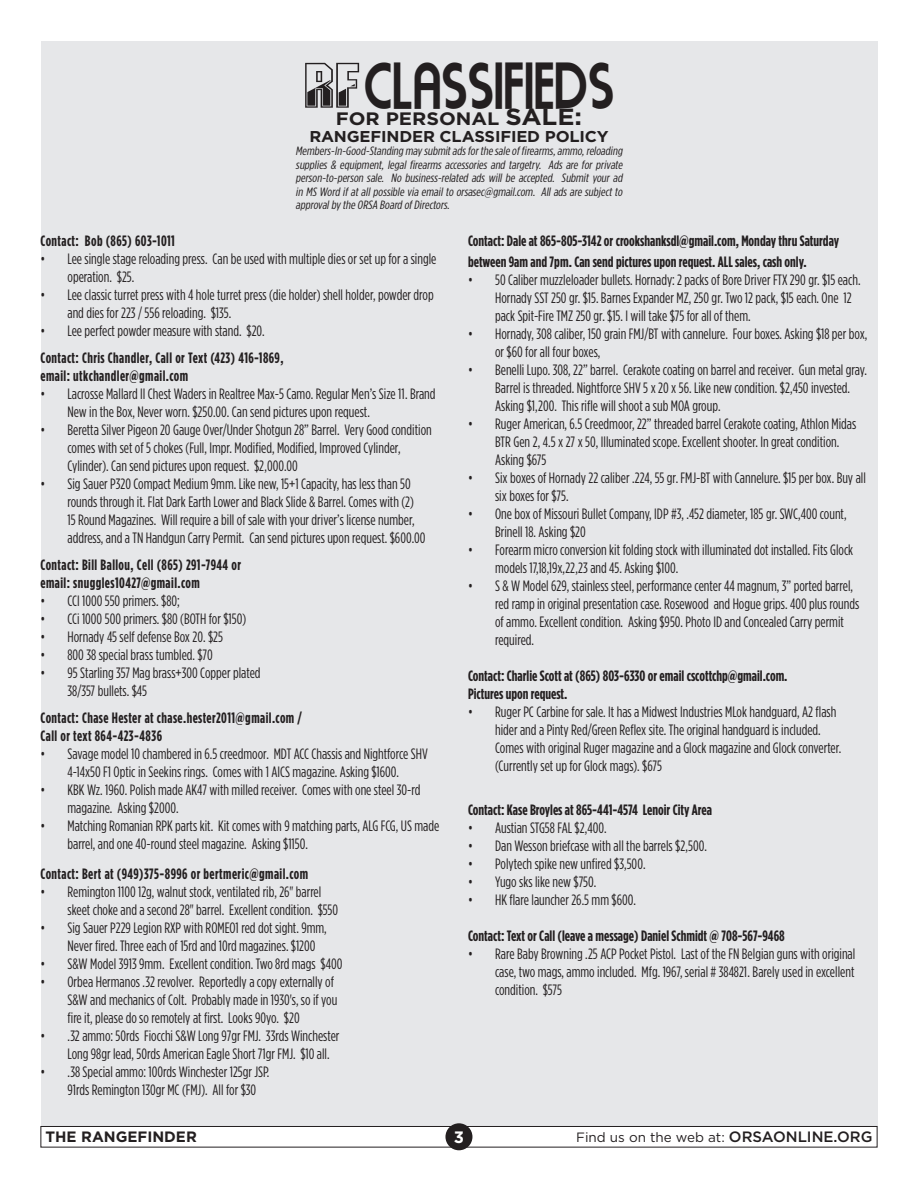
<style>
.page{position:relative;width:918px;height:1188px;background:#fff}
.page>*{position:absolute;margin:0;border:0;box-sizing:border-box;transform-origin:0 0}
.t1{font:57.15px "Moderna";color:#231f20;scale:.82 1}
.t2{font:700 18px "Gotham";color:#231f20;scale:1.1 1}
.t3{font:700 16.5px "Gotham";color:#fff}
.t4{font:700 15.6px "Gotham";letter-spacing:-.01em;color:#231f20;scale:1.05 1}
.t5{font:15px/18px "Gotham Condensed";color:#231f20}
.t6{font:700 15px/21.6px "Gotham Condensed";color:#231f20}
.t7{font:700 15px/18px "Gotham Condensed";letter-spacing:.03em;color:#231f20}
.t8{font:700 15px "Gotham";color:#231f20}
.t9{font:13.5px "Gotham";color:#231f20}
.t10{font:italic 12px/13.5px "Gotham Condensed";color:#231f20;text-align:justify;scale:1.1 1}
.s1{font-family:"Gunmetal";font-size:60.75px}
.s2{font-size:23.4px}
.s3{font-weight:500;font-size:15px}
</style>
<div class="page">
<div style="left:41px;top:41px;width:837px;height:1085px;background:#e6e7e9"></div>
<div style="left:40px;top:1126px;width:838px;height:22px;border:1px solid #231f20"></div>
<div style="left:445px;top:1123px;width:27px;height:27px;background:#231f20;border-radius:50%"></div>
<p class="t1" style="left:305px;top:49px;width:377px"><span class="s1">RF</span>CLASSIFIEDS</p>
<p class="t2" style="left:336px;top:108px;width:225px">FOR PERSONAL <span class="s2">SALE:</span></p>
<p class="t4" style="left:309px;top:127px;width:287px">RANGEFINDER CLASSIFIED POLICY</p>
<p class="t10" style="left:296px;top:144px;width:300px">Members-In-Good-Standing may submitadsforthe sale offirearms,ammo,reloading supplies &amp; equipment, legal firearms accessories and targetry. Ads are for private person-to-person sale. No business-related ads will be accepted. Submit your ad in MS Word ifatallpossible via emailto orsasec@gmail.com. Alladsare subjectto approvalby the ORSA Board ofDirectors.</p>
<p class="t7" style="left:41px;top:231px;width:136px">Contact: Bob (865) 603-1011</p>
<p class="t5" style="left:68px;top:249px;width:370px;text-indent:-27px">• Lee single stage reloading press. Can be used with multiple dies or set up for a single operation. $25.</p>
<p class="t5" style="left:68px;top:285px;width:368px;text-indent:-27px">• Lee classic turret press with 4 hole turret press (die holder) shell holder, powder drop and dies for 223 / 556 reloading. $135.</p>
<p class="t5" style="left:41px;top:321px;width:226px">• Lee perfect powder measure with stand. $20.</p>
<p class="t7" style="left:41px;top:348px;width:245px">Contact: Chris Chandler, Call or Text (423) 416-1869, email: utkchandler@gmail.com</p>
<p class="t5" style="left:68px;top:384px;width:369px;text-indent:-27px">• Lacrosse Mallard II Chest Waders in Realtree Max-5 Camo. Regular Men’s Size 11. Brand<br>New in the Box, Never worn. $250.00. Can send pictures upon request.</p>
<p class="t5" style="left:68px;top:420px;width:366px;text-indent:-27px">• Beretta Silver Pigeon 20 Gauge Over/Under Shotgun 28” Barrel. Very Good condition comes with set of 5 chokes (Full, Impr. Modified, Modified, Improved Cylinder,<br>Cylinder). Can send pictures upon request. $2,000.00</p>
<p class="t5" style="left:68px;top:474px;width:360px;text-indent:-27px">• Sig Sauer P320 Compact Medium 9mm. Like new, 15+1 Capacity, has less than 50 rounds through it. Flat Dark Earth Lower and Black Slide &amp; Barrel. Comes with (2)<br>15 Round Magazines. Will require a bill of sale with your driver’s license number, address, and a TN Handgun Carry Permit. Can send pictures upon request. $600.00</p>
<p class="t7" style="left:41px;top:555px;width:202px">Contact: Bill Ballou, Cell (865) 291-7944 or email: snuggles10427@gmail.com</p>
<p class="t5" style="left:41px;top:591px;width:141px">• CCI 1000 550 primers. $80;</p>
<p class="t5" style="left:41px;top:609px;width:207px">• CCi 1000 500 primers. $80 (BOTH for $150)</p>
<p class="t5" style="left:41px;top:627px;width:184px">• Hornady 45 self defense Box 20. $25</p>
<p class="t5" style="left:41px;top:645px;width:174px">• 800 38 special brass tumbled. $70</p>
<p class="t5" style="left:68px;top:663px;width:195px;text-indent:-27px">• 95 Starling 357 Mag brass+300 Copper plated<br>38/357 bullets. $45</p>
<p class="t7" style="left:41px;top:708px;width:263px">Contact: Chase Hester at chase.hester2011@gmail.com /<br>Call or text 864-423-4836</p>
<p class="t5" style="left:41px;top:744px;width:389px;text-align:center">• Savage model 10 chambered in 6.5 creedmoor. MDT ACC Chassis and Nightforce SHV<br>4-14x50 F1 Optic in Seekins rings. Comes with 1 AICS magazine. Asking $1600.</p>
<p class="t5" style="left:68px;top:780px;width:354px;text-indent:-27px">• KBK Wz. 1960. Polish made AK47 with milled receiver. Comes with one steel 30-rd magazine. Asking $2000.</p>
<p class="t5" style="left:68px;top:816px;width:373px;text-indent:-27px">• Matching Romanian RPK parts kit. Kit comes with 9 matching parts, ALG FCG, US made barrel, and one 40-round steel magazine. Asking $1150.</p>
<p class="t7" style="left:41px;top:865px;width:269px">Contact: Bert at (949)375-8996 or bertmeric@gmail.com</p>
<p class="t5" style="left:68px;top:883px;width:272px;text-indent:-27px">• Remington 1100 12g, walnut stock, ventilated rib, 26" barrel skeet choke and a second 28" barrel. Excellent condition. $550</p>
<p class="t5" style="left:68px;top:919px;width:261px;text-indent:-27px">• Sig Sauer P229 Legion RXP with ROMEO1 red dot sight. 9mm,<br>Never fired. Three each of 15rd and 10rd magazines. $1200</p>
<p class="t5" style="left:41px;top:955px;width:303px">• S&amp;W Model 3913 9mm. Excellent condition. Two 8rd mags $400</p>
<p class="t5" style="left:68px;top:973px;width:271px;text-indent:-27px">• Orbea Hermanos .32 revolver. Reportedly a copy externally of<br>S&amp;W and mechanics of Colt. Probably made in 1930's, so if you fire it, please do so remotely at first. Looks 90yo. $20</p>
<p class="t5" style="left:68px;top:1027px;width:274px;text-indent:-27px">• .32 ammo: 50rds Fiocchi S&amp;W Long 97gr FMJ. 33rds Winchester<br>Long 98gr lead, 50rds American Eagle Short 71gr FMJ. $10 all.</p>
<p class="t5" style="left:68px;top:1063px;width:203px;text-indent:-27px">• .38 Special ammo: 100rds Winchester 125gr JSP.<br>91rds Remington 130gr MC (FMJ). All for $30</p>
<p class="t6" style="left:468px;top:229px;width:373px">Contact: Dale at 865-805-3142 or crookshanksdl@gmail.com, Monday thru Saturday between 9am and 7pm. Can send pictures upon request. ALL sales, cash only.</p>
<p class="t5" style="left:495px;top:271px;width:367px;text-indent:-27px">• 50 Caliber muzzleloader bullets. Hornady: 2 packs of Bore Driver FTX 290 gr. $15 each.<br>Hornady SST 250 gr. $15. Barnes Expander MZ, 250 gr. Two 12 pack, $15 each. One 12 pack Spit-Fire TMZ 250 gr. $15. I will take $75 for all of them.</p>
<p class="t5" style="left:495px;top:325px;width:374px;text-indent:-27px">• Hornady, 308 caliber, 150 grain FMJ/BT with cannelure. Four boxes. Asking $18 per box, or $60 for all four boxes,</p>
<p class="t5" style="left:495px;top:361px;width:373px;text-indent:-27px">• Benelli Lupo. 308, 22” barrel. Cerakote coating on barrel and receiver. Gun metal gray.<br>Barrel is threaded. Nightforce SHV 5 x 20 x 56. Like new condition. $2,450 invested.<br>Asking $1,200. This rifle will shoot a sub MOA group.</p>
<p class="t5" style="left:495px;top:415px;width:363px;text-indent:-27px">• Ruger American, 6.5 Creedmoor, 22” threaded barrel Cerakote coating, Athlon Midas<br>BTR Gen 2, 4.5 x 27 x 50, Illuminated scope. Excellent shooter. In great condition.<br>Asking $675</p>
<p class="t5" style="left:495px;top:469px;width:372px;text-indent:-27px">• Six boxes of Hornady 22 caliber .224, 55 gr. FMJ-BT with Cannelure. $15 per box. Buy all six boxes for $75.</p>
<p class="t5" style="left:495px;top:505px;width:353px;text-indent:-27px">• One box of Missouri Bullet Company, IDP #3, .452 diameter, 185 gr. SWC,400 count,<br>Brinell 18. Asking $20</p>
<p class="t5" style="left:495px;top:541px;width:360px;text-indent:-27px">• Forearm micro conversion kit folding stock with illuminated dot installed. Fits Glock models 17,18,19x,22,23 and 45. Asking $100.</p>
<p class="t5" style="left:495px;top:577px;width:366px;text-indent:-27px">• S &amp; W Model 629, stainless steel, performance center 44 magnum, 3” ported barrel, red ramp in original presentation case. Rosewood and Hogue grips. 400 plus rounds of ammo. Excellent condition. Asking $950. Photo ID and Concealed Carry permit required.</p>
<p class="t6" style="left:468px;top:667px;width:321px;line-height:18px">Contact: Charlie Scott at (865) 803-6330 or email cscottchp@gmail.com.<br>Pictures upon request.</p>
<p class="t5" style="left:495px;top:703px;width:348px;text-indent:-27px">• Ruger PC Carbine for sale. It has a Midwest Industries MLok handguard, A2 flash hider and a Pinty Red/Green Reflex site. The original handguard is included.<br>Comes with original Ruger magazine and a Glock magazine and Glock converter. (Currently set up for Glock mags). $675</p>
<p class="t6" style="left:468px;top:798px;width:245px">Contact: Kase Broyles at 865-441-4574 Lenoir City Area</p>
<p class="t5" style="left:468px;top:818px;width:140px">• Austian STG58 FAL $2,400.</p>
<p class="t5" style="left:468px;top:836px;width:240px">• Dan Wesson briefcase with all the barrels $2,500.</p>
<p class="t5" style="left:468px;top:854px;width:179px">• Polytech spike new unfired $3,500.</p>
<p class="t5" style="left:468px;top:872px;width:130px">• Yugo sks like new $750.</p>
<p class="t5" style="left:468px;top:890px;width:169px">• HK flare launcher 26.5 mm $600.</p>
<p class="t6" style="left:468px;top:924px;width:318px">Contact: Text or Call (leave a message) Daniel Schmidt @ 708-567-9468</p>
<p class="t5" style="left:495px;top:944px;width:362px;text-align:justify;text-indent:-27px">• Rare Baby Browning .25 ACP Pocket Pistol. Last of the FN Belgian guns with original case, two mags, ammo included. Mfg. 1967, serial # 384821. Barely used in excellent condition. $575</p>
<p class="t8" style="left:46px;top:1128px;width:153px">THE RANGEFINDER</p>
<p class="t3" style="left:454px;top:1127px;width:12px">3</p>
<p class="t9" style="left:576px;top:1130px;width:298px">Find us on the web at: <span class="s3">ORSAONLINE.ORG</span></p>
</div>
